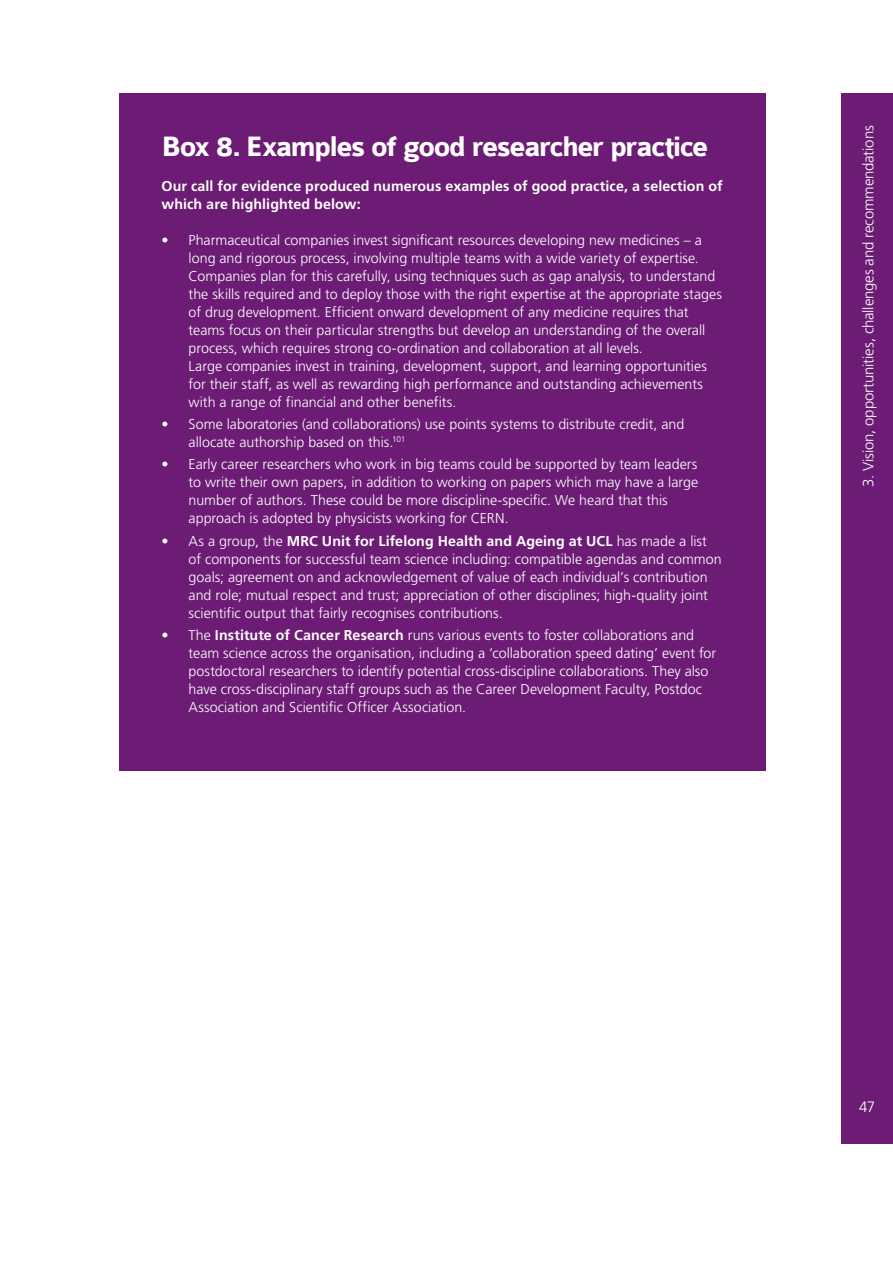
<style>
.page{position:relative;width:893px;height:1263px;background:#fff}
.page>*{position:absolute;margin:0;border:0;box-sizing:border-box;transform-origin:0 0}
.t1{font:700 30px "Colaborate";letter-spacing:-.045em;color:#fff}
.t2{font:300 15px "Frutiger";letter-spacing:-.01em;color:#fff}
.t3{font:300 14.25px/18px "Frutiger";color:#fff}
.t4{font:700 14.25px/18px "Frutiger";letter-spacing:.01em;color:#fff}
.s1{font-weight:700}
</style>
<div class="page">
<div style="left:842px;top:94px;width:51px;height:1050px;background:#6c1c74"></div>
<div style="left:119px;top:94px;width:646px;height:677px;background:#6c1c74"></div>
<h1 class="t1" style="left:162px;top:131px;width:548px">Box 8. Examples of good researcher practice</h1>
<p class="t4" style="left:162px;top:177px;width:563px">Our call for evidence produced numerous examples of good practice, a selection of which are highlighted below:</p>
<p class="t3" style="left:189px;top:231px;width:535px;text-indent:-27px">• Pharmaceutical companies invest significant resources developing new medicines – a long and rigorous process, involving multiple teams with a wide variety of expertise.<br>Companies plan for this carefully, using techniques such as gap analysis, to understand the skills required and to deploy those with the right expertise at the appropriate stages of drug development. Efficient onward development of any medicine requires that teams focus on their particular strengths but develop an understanding of the overall process, which requires strong co-ordination and collaboration at all levels.<br>Large companies invest in training, development, support, and learning opportunities for their staff, as well as rewarding high performance and outstanding achievements with a range of financial and other benefits.</p>
<p class="t3" style="left:189px;top:415px;width:497px;text-indent:-27px">• Some laboratories (and collaborations) use points systems to distribute credit, and allocate authorship based on this.<sup>101</sup></p>
<p class="t3" style="left:189px;top:455px;width:511px;text-indent:-27px">• Early career researchers who work in big teams could be supported by team leaders to write their own papers, in addition to working on papers which may have a large number of authors. These could be more discipline-specific. We heard that this approach is adopted by physicists working for CERN.</p>
<p class="t3" style="left:189px;top:532px;width:535px;text-indent:-27px">• As a group, the <span class="s1">MRC Unit for Lifelong Health and Ageing at UCL</span> has made a list of components for successful team science including: compatible agendas and common goals; agreement on and acknowledgement of value of each individual’s contribution and role; mutual respect and trust; appreciation of other disciplines; high-quality joint scientific output that fairly recognises contributions.</p>
<p class="t3" style="left:189px;top:626px;width:529px;text-indent:-27px">• The <span class="s1">Institute of Cancer Research</span> runs various events to foster collaborations and team science across the organisation, including a ‘collaboration speed dating’ event for postdoctoral researchers to identify potential cross-discipline collaborations. They also have cross-disciplinary staff groups such as the Career Development Faculty, Postdoc Association and Scientific Officer Association.</p>
<p class="t2" style="left:860px;top:487px;width:363px;rotate:-90deg">3. Vision, opportunities, challenges and recommendations</p>
<p class="t2" style="left:859px;top:1098px;width:18px">47</p>
</div>
